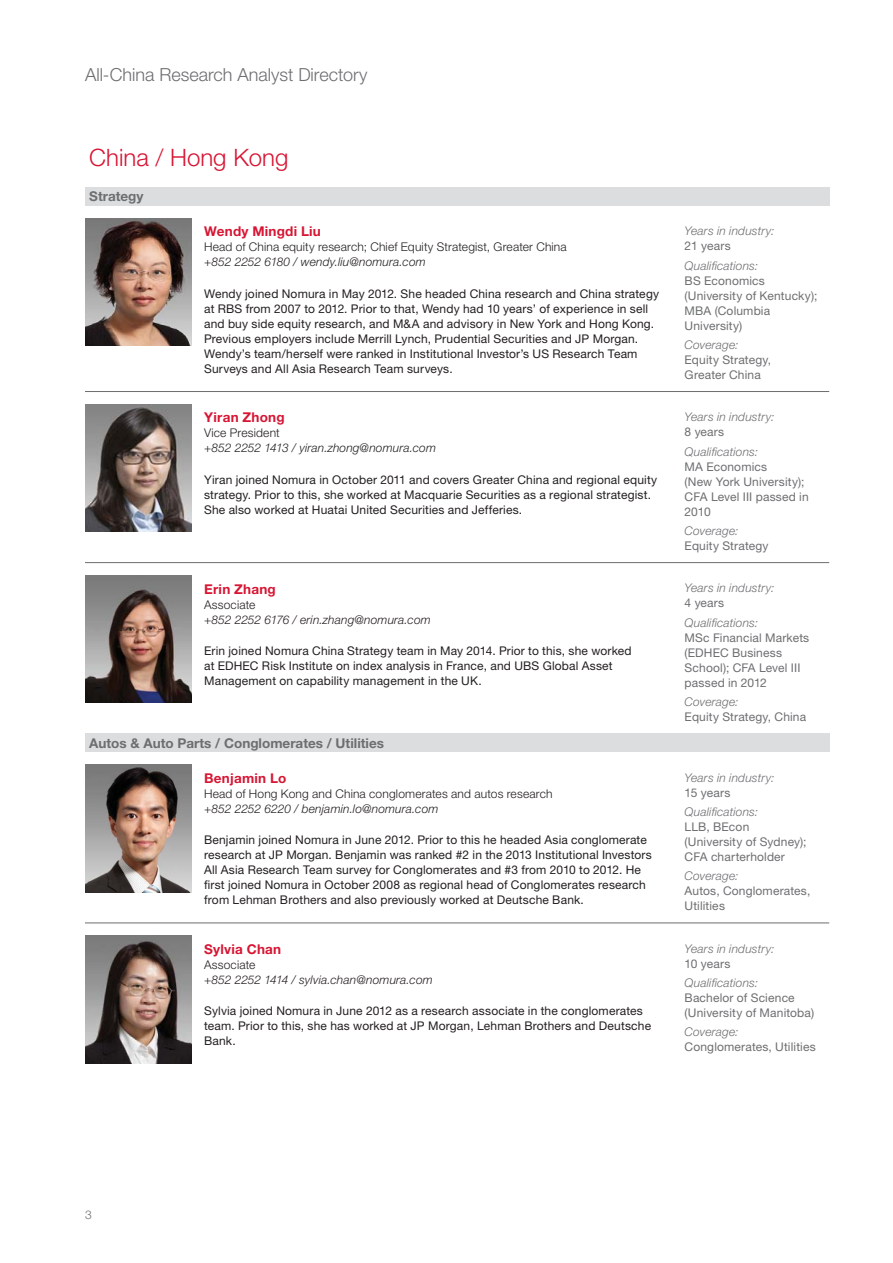
<style>
.page{position:relative;width:893px;height:1263px;background:#fff}
.page>*{position:absolute;margin:0;border:0;box-sizing:border-box;transform-origin:0 0}
.t1{font:300 24px "Helvetica Neue LT Std";color:#d71634}
.t2{font:300 18px "Helvetica Neue LT Std";color:#6d6e70}
.t3{font:700 13.5px "Helvetica Neue LT Std";letter-spacing:.02em;color:#d71634}
.t4{font:700 13.5px "Helvetica Neue LT Std";color:#6d6e70}
.t5{font:12px/15px "Helvetica Neue LT Std";letter-spacing:.015em;color:#231f20}
.t6{font:12px/15px "Helvetica Neue LT Std";letter-spacing:.015em;color:#6d6e70}
.t7{font:italic 300 12px "Helvetica Neue LT Std";letter-spacing:.015em;color:#6d6e70}
.t8{font:italic 300 12px "Helvetica Neue LT Std";letter-spacing:.01em;color:#231f20}
.t9{font:300 12px "Helvetica Neue LT Std";letter-spacing:.015em;color:#231f20}
.t10{font:300 12px "Helvetica Neue LT Std";color:#6c6d70}
</style>
<div class="page">
<div style="left:85px;top:187px;width:744px;height:18px;background:#dcddde"></div>
<div style="left:85px;top:734px;width:744px;height:18px;background:#dcddde"></div>
<hr style="left:85px;top:391px;width:744px;height:1px;background:#6d6e70">
<hr style="left:85px;top:562px;width:744px;height:1px;background:#6d6e70">
<hr style="left:85px;top:923px;width:744px;height:1px;background:#6d6e70">
<img style="left:85px;top:218px;width:106px;height:128px">
<img style="left:85px;top:404px;width:106px;height:128px">
<img style="left:85px;top:575px;width:106px;height:128px">
<img style="left:85px;top:765px;width:106px;height:127px">
<img style="left:85px;top:936px;width:106px;height:127px">
<h2 class="t2" style="left:85px;top:68px;width:284px">All-China Research Analyst Directory</h2>
<h1 class="t1" style="left:89px;top:148px;width:201px">China / Hong Kong</h1>
<p class="t4" style="left:89px;top:191px;width:56px">Strategy</p>
<p class="t3" style="left:204px;top:226px;width:118px">Wendy Mingdi Liu</p>
<p class="t9" style="left:204px;top:243px;width:364px">Head of China equity research; Chief Equity Strategist, Greater China</p>
<p class="t8" style="left:204px;top:258px;width:223px">+852 2252 6180 / wendy.liu@nomura.com</p>
<p class="t5" style="left:204px;top:287px;width:456px">Wendy joined Nomura in May 2012. She headed China research and China strategy at RBS from 2007 to 2012. Prior to that, Wendy had 10 years’ of experience in sell and buy side equity research, and M&amp;A and advisory in New York and Hong Kong.<br>Previous employers include Merrill Lynch, Prudential Securities and JP Morgan.<br>Wendy’s team/herself were ranked in Institutional Investor’s US Research Team Surveys and All Asia Research Team surveys.</p>
<p class="t3" style="left:204px;top:413px;width:82px">Yiran Zhong</p>
<p class="t9" style="left:204px;top:429px;width:77px">Vice President</p>
<p class="t8" style="left:204px;top:444px;width:233px">+852 2252 1413 / yiran.zhong@nomura.com</p>
<p class="t5" style="left:204px;top:474px;width:455px">Yiran joined Nomura in October 2011 and covers Greater China and regional equity strategy. Prior to this, she worked at Macquarie Securities as a regional strategist.<br>She also worked at Huatai United Securities and Jefferies.</p>
<p class="t3" style="left:204px;top:584px;width:73px">Erin Zhang</p>
<p class="t9" style="left:204px;top:600px;width:53px">Associate</p>
<p class="t8" style="left:204px;top:615px;width:228px">+852 2252 6176 / erin.zhang@nomura.com</p>
<p class="t5" style="left:204px;top:645px;width:429px">Erin joined Nomura China Strategy team in May 2014. Prior to this, she worked at EDHEC Risk Institute on index analysis in France, and UBS Global Asset<br>Management on capability management in the UK.</p>
<p class="t4" style="left:89px;top:738px;width:296px">Autos &amp; Auto Parts / Conglomerates / Utilities</p>
<p class="t3" style="left:204px;top:773px;width:84px">Benjamin Lo</p>
<p class="t9" style="left:204px;top:789px;width:350px">Head of Hong Kong and China conglomerates and autos research</p>
<p class="t8" style="left:204px;top:804px;width:236px">+852 2252 6220 / benjamin.lo@nomura.com</p>
<p class="t5" style="left:204px;top:834px;width:449px">Benjamin joined Nomura in June 2012. Prior to this he headed Asia conglomerate research at JP Morgan. Benjamin was ranked #2 in the 2013 Institutional Investors All Asia Research Team survey for Conglomerates and #3 from 2010 to 2012. He first joined Nomura in October 2008 as regional head of Conglomerates research from Lehman Brothers and also previously worked at Deutsche Bank.</p>
<p class="t3" style="left:204px;top:944px;width:79px">Sylvia Chan</p>
<p class="t9" style="left:204px;top:960px;width:53px">Associate</p>
<p class="t8" style="left:204px;top:975px;width:230px">+852 2252 1414 / sylvia.chan@nomura.com</p>
<p class="t5" style="left:204px;top:1005px;width:448px">Sylvia joined Nomura in June 2012 as a research associate in the conglomerates team. Prior to this, she has worked at JP Morgan, Lehman Brothers and Deutsche<br>Bank.</p>
<p class="t7" style="left:685px;top:226px;width:91px">Years in industry:</p>
<p class="t6" style="left:685px;top:240px;width:48px">21 years</p>
<p class="t7" style="left:685px;top:261px;width:75px">Qualifications:</p>
<p class="t6" style="left:685px;top:274px;width:134px">BS Economics (University of Kentucky);<br>MBA (Columbia<br>University)</p>
<p class="t7" style="left:685px;top:340px;width:55px">Coverage:</p>
<p class="t6" style="left:685px;top:353px;width:88px">Equity Strategy,<br>Greater China</p>
<p class="t7" style="left:685px;top:413px;width:91px">Years in industry:</p>
<p class="t6" style="left:685px;top:426px;width:41px">8 years</p>
<p class="t7" style="left:685px;top:447px;width:75px">Qualifications:</p>
<p class="t6" style="left:685px;top:460px;width:126px">MA Economics<br>(New York University);<br>CFA Level III passed in<br>2010</p>
<p class="t7" style="left:685px;top:526px;width:55px">Coverage:</p>
<p class="t6" style="left:685px;top:539px;width:85px">Equity Strategy</p>
<p class="t7" style="left:685px;top:584px;width:91px">Years in industry:</p>
<p class="t6" style="left:685px;top:597px;width:41px">4 years</p>
<p class="t7" style="left:685px;top:618px;width:75px">Qualifications:</p>
<p class="t6" style="left:685px;top:631px;width:126px">MSc Financial Markets (EDHEC Business<br>School); CFA Level III passed in 2012</p>
<p class="t7" style="left:685px;top:697px;width:55px">Coverage:</p>
<p class="t6" style="left:685px;top:711px;width:123px">Equity Strategy, China</p>
<p class="t7" style="left:685px;top:773px;width:91px">Years in industry:</p>
<p class="t6" style="left:685px;top:786px;width:47px">15 years</p>
<p class="t7" style="left:685px;top:807px;width:75px">Qualifications:</p>
<p class="t6" style="left:685px;top:821px;width:123px">LLB, BEcon (University of Sydney);<br>CFA charterholder</p>
<p class="t7" style="left:685px;top:871px;width:55px">Coverage:</p>
<p class="t6" style="left:685px;top:885px;width:127px">Autos, Conglomerates,<br>Utilities</p>
<p class="t7" style="left:685px;top:944px;width:91px">Years in industry:</p>
<p class="t6" style="left:685px;top:957px;width:47px">10 years</p>
<p class="t7" style="left:685px;top:978px;width:75px">Qualifications:</p>
<p class="t6" style="left:685px;top:992px;width:131px">Bachelor of Science (University of Manitoba)</p>
<p class="t7" style="left:685px;top:1027px;width:55px">Coverage:</p>
<p class="t6" style="left:685px;top:1041px;width:133px">Conglomerates, Utilities</p>
<p class="t10" style="left:85px;top:1210px;width:8px">3</p>
</div>
